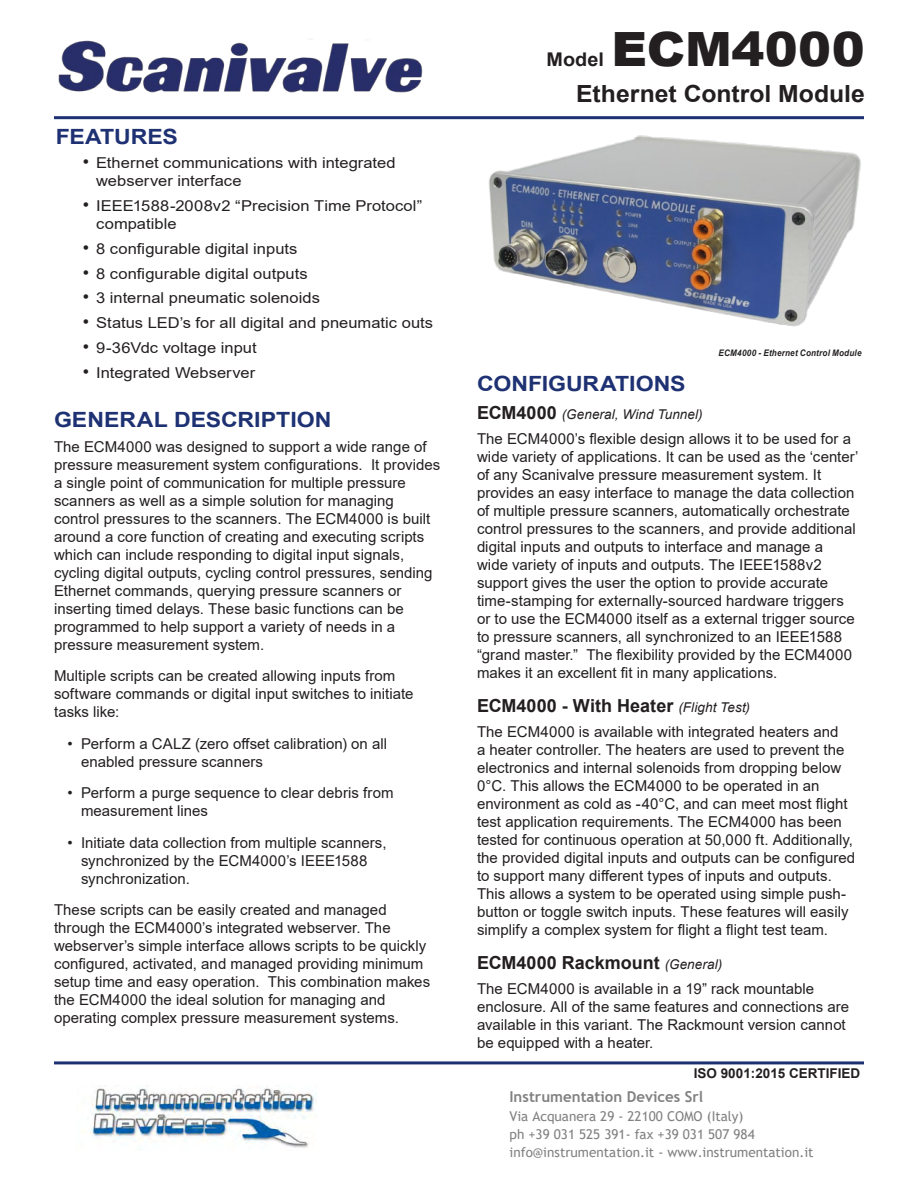
<style>
.page{position:relative;width:918px;height:1188px;background:#fff}
.page>*{position:absolute;margin:0;border:0;box-sizing:border-box;transform-origin:0 0}
.t1{font:900 47.25px "Arial";color:#231f20;scale:1.05 1}
.t2{font:700 23.7px "Arial";color:#231f20;scale:1.05 1}
.Subhead_2{font:700 21px "Arial";color:#1e3173;scale:1.1 1}
.t3{font:700 18.9px "Arial";letter-spacing:.005em;color:#231f20;scale:1.05 1}
.Subhead_2-2{font:700 18px "Arial";color:#231f20}
.Body_text{font:15px/18px "Arial";letter-spacing:.005em;color:#231f20}
.Body_text-2{font:15px/18px "Arial";letter-spacing:.005em;color:#231f20;scale:1.1 1}
.t4{font:700 15px "Trebuchet MS";color:#818181}
.t5{font:13.5px/18px "Trebuchet MS";color:#818181}
.Subhead_2-3{font:italic 13.5px "Arial";letter-spacing:.005em;color:#231f20}
.t6{font:700 13.5px "Arial";color:#231f20}
.t7{font:italic 700 9px "Arial";letter-spacing:.025em;color:#231f20;scale:.9 1}
.s1{font-size:18px}
.s2{font-weight:700;font-style:normal;font-size:18px}
.s3{font-weight:400;font-style:italic;font-size:13.5px}
</style>
<div class="page">
<hr style="left:54px;top:1061px;width:810px;height:3px;background:#1e3173">
<hr style="left:54px;top:116px;width:810px;height:3px;background:#1e3173">
<img style="left:489px;top:135px;width:372px;height:192px">
<img style="left:58px;top:39px;width:365px;height:54px">
<img style="left:90px;top:1088px;width:227px;height:60px">
<p class="Subhead_2" style="left:56px;top:122px;width:113px">FEATURES</p>
<p class="Body_text-2" style="left:96px;top:154px;width:274px;text-indent:-14px"><span class="s1">•</span> Ethernet communications with integrated webserver interface</p>
<p class="Body_text-2" style="left:96px;top:197px;width:298px;text-indent:-14px"><span class="s1">•</span> IEEE1588-2008v2 “Precision Time Protocol” compatible</p>
<p class="Body_text-2" style="left:83px;top:240px;width:197px"><span class="s1">•</span> 8 configurable digital inputs</p>
<p class="Body_text-2" style="left:83px;top:264px;width:206px"><span class="s1">•</span> 8 configurable digital outputs</p>
<p class="Body_text-2" style="left:83px;top:289px;width:217px"><span class="s1">•</span> 3 internal pneumatic solenoids</p>
<p class="Body_text-2" style="left:83px;top:314px;width:320px"><span class="s1">•</span> Status LED’s for all digital and pneumatic outs</p>
<p class="Body_text-2" style="left:83px;top:339px;width:160px"><span class="s1">•</span> 9-36Vdc voltage input</p>
<p class="Body_text-2" style="left:83px;top:363px;width:158px"><span class="s1">•</span> Integrated Webserver</p>
<p class="Subhead_2" style="left:54px;top:405px;width:254px">GENERAL DESCRIPTION</p>
<p class="Body_text" style="left:54px;top:438px;width:388px">The ECM4000 was designed to support a wide range of pressure measurement system configurations. It provides a single point of communication for multiple pressure scanners as well as a simple solution for managing control pressures to the scanners. The ECM4000 is built around a core function of creating and executing scripts which can include responding to digital input signals, cycling digital outputs, cycling control pressures, sending Ethernet commands, querying pressure scanners or inserting timed delays. These basic functions can be programmed to help support a variety of needs in a pressure measurement system.</p>
<p class="Body_text" style="left:54px;top:667px;width:361px">Multiple scripts can be created allowing inputs from software commands or digital input switches to initiate tasks like:</p>
<p class="Body_text" style="left:81px;top:735px;width:308px;text-indent:-14px">• Perform a CALZ (zero offset calibration) on all enabled pressure scanners</p>
<p class="Body_text" style="left:81px;top:784px;width:314px;text-indent:-14px">• Perform a purge sequence to clear debris from measurement lines</p>
<p class="Body_text" style="left:81px;top:834px;width:307px;text-indent:-14px">• Initiate data collection from multiple scanners, synchronized by the ECM4000’s IEEE1588 synchronization.</p>
<p class="Body_text" style="left:54px;top:901px;width:378px">These scripts can be easily created and managed through the ECM4000’s integrated webserver. The webserver’s simple interface allows scripts to be quickly configured, activated, and managed providing minimum setup time and easy operation. This combination makes the ECM4000 the ideal solution for managing and operating complex pressure measurement systems.</p>
<p class="t1" style="left:611px;top:15px;width:243px">ECM4000</p>
<p class="t2" style="left:576px;top:77px;width:276px">Ethernet Control Module</p>
<p class="t3" style="left:546px;top:46px;width:56px">Model</p>
<p class="t7" style="left:719px;top:347px;width:160px">ECM4000 - Ethernet Control Module</p>
<p class="Subhead_2" style="left:477px;top:369px;width:191px">CONFIGURATIONS</p>
<p class="Subhead_2-3" style="left:477px;top:406px;width:227px"><span class="s2">ECM4000</span> (General, Wind Tunnel)</p>
<p class="Body_text" style="left:477px;top:429px;width:383px">The ECM4000’s flexible design allows it to be used for a wide variety of applications. It can be used as the ‘center’ of any Scanivalve pressure measurement system. It provides an easy interface to manage the data collection of multiple pressure scanners, automatically orchestrate control pressures to the scanners, and provide additional digital inputs and outputs to interface and manage a<br>wide variety of inputs and outputs. The IEEE1588v2 support gives the user the option to provide accurate time-stamping for externally-sourced hardware triggers or to use the ECM4000 itself as a external trigger source to pressure scanners, all synchronized to an IEEE1588 “grand master.” The flexibility provided by the ECM4000 makes it an excellent fit in many applications.</p>
<p class="Subhead_2-2" style="left:477px;top:693px;width:275px">ECM4000 - With Heater <span class="s3">(Flight Test)</span></p>
<p class="Body_text" style="left:477px;top:723px;width:380px">The ECM4000 is available with integrated heaters and<br>a heater controller. The heaters are used to prevent the electronics and internal solenoids from dropping below 0°C. This allows the ECM4000 to be operated in an environment as cold as -40°C, and can meet most flight test application requirements. The ECM4000 has been tested for continuous operation at 50,000 ft. Additionally, the provided digital inputs and outputs can be configured to support many different types of inputs and outputs.<br>This allows a system to be operated using simple push&shy;button or toggle switch inputs. These features will easily simplify a complex system for flight a flight test team.</p>
<p class="Subhead_2-2" style="left:477px;top:950px;width:247px">ECM4000 Rackmount <span class="s3">(General)</span></p>
<p class="Body_text" style="left:477px;top:980px;width:374px">The ECM4000 is available in a 19” rack mountable enclosure. All of the same features and connections are available in this variant. The Rackmount version cannot be equipped with a heater.</p>
<p class="t6" style="left:694px;top:1064px;width:168px">ISO 9001:2015 CERTIFIED</p>
<p class="t4" style="left:509px;top:1088px;width:195px">Instrumentation Devices Srl</p>
<p class="t5" style="left:509px;top:1107px;width:306px">Via Acquanera 29 - 22100 COMO (Italy)<br>ph +39 031 525 391- fax +39 031 507 984 info@instrumentation.it - www.instrumentation.it</p>
</div>
